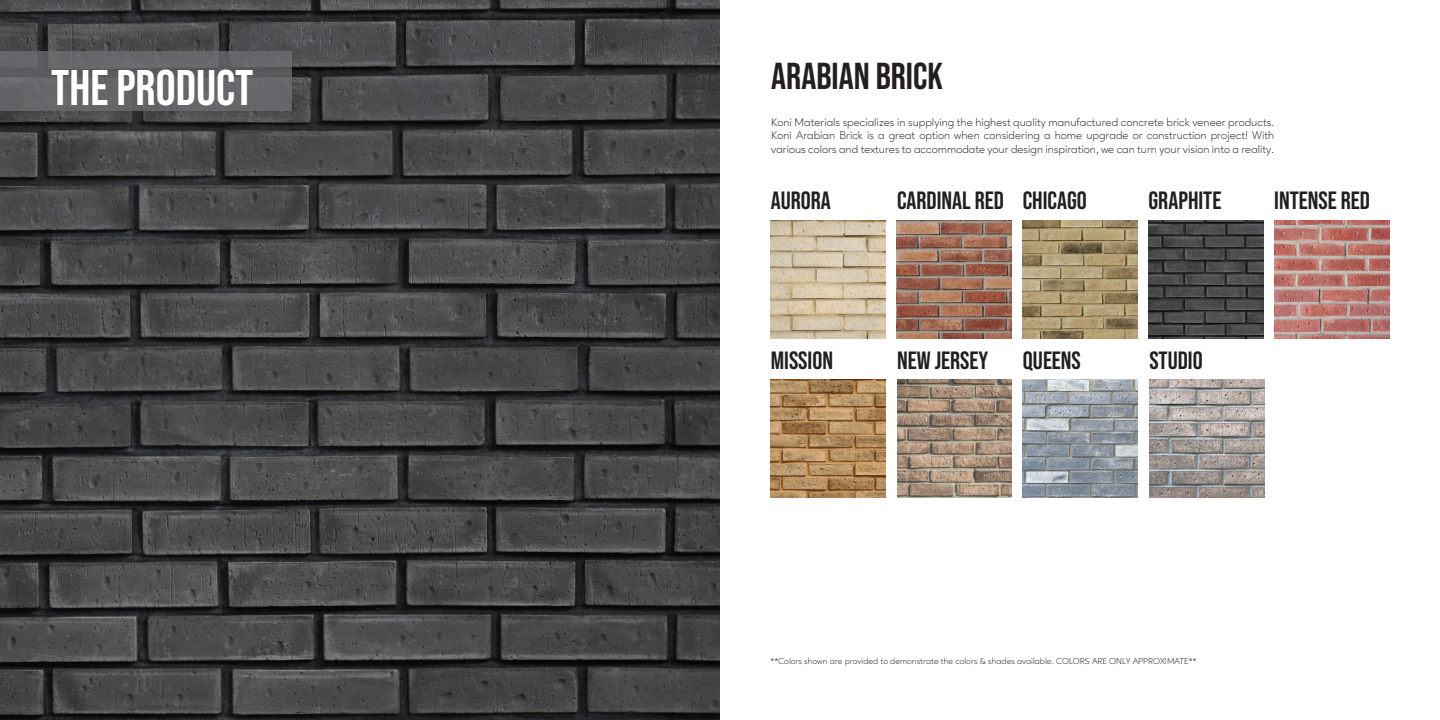
<style>
.page{position:relative;width:1440px;height:720px;background:#fff}
.page>*{position:absolute;margin:0;border:0;box-sizing:border-box;transform-origin:0 0}
.t1{font:700 50px "Bebas Neue Pro";color:#fff}
.t2{font:700 37.5px "Bebas Neue Pro";color:#231f20}
.t3{font:700 25px "Bebas Neue Pro";color:#231f20}
.t4{font:300 11.25px/13.5px "Ageo";color:#231f20;text-align:justify}
.t5{font:300 8.75px "Ageo";color:#231f20}
</style>
<div class="page">
<img style="left:0;top:0;width:720px;height:720px">
<div style="left:0;top:51px;width:291px;height:60px;background:linear-gradient(to right,#646467,#646467)"></div>
<img style="left:897px;top:221px;width:115px;height:118px">
<img style="left:1023px;top:221px;width:114px;height:118px">
<img style="left:1274px;top:221px;width:115px;height:118px">
<img style="left:1148px;top:221px;width:115px;height:118px">
<img style="left:770px;top:379px;width:115px;height:118px">
<img style="left:897px;top:379px;width:115px;height:118px">
<img style="left:1023px;top:379px;width:115px;height:118px">
<img style="left:1149px;top:379px;width:115px;height:118px">
<img style="left:770px;top:221px;width:115px;height:118px">
<p class="t1" style="left:51px;top:59px;width:204px">THE PRODUCT</p>
<p class="t2" style="left:771px;top:54px;width:173px">ARABIAN BRICK</p>
<p class="t4" style="left:771px;top:115px;width:504px">Koni Materials specializes in supplying the highest quality manufactured concrete brick veneer products.<br>Koni Arabian Brick is a great option when considering a home upgrade or construction project! With various colors and textures to accommodate your design inspiration, we can turn your vision into a reality.</p>
<p class="t3" style="left:771px;top:186px;width:62px">AURORA</p>
<p class="t3" style="left:897px;top:186px;width:108px">CARDINAL RED</p>
<p class="t3" style="left:1023px;top:186px;width:66px">CHICAGO</p>
<p class="t3" style="left:1148px;top:186px;width:74px">GRAPHITE</p>
<p class="t3" style="left:1274px;top:186px;width:97px">INTENSE RED</p>
<p class="t3" style="left:771px;top:346px;width:64px">MISSION</p>
<p class="t3" style="left:897px;top:346px;width:93px">NEW JERSEY</p>
<p class="t3" style="left:1023px;top:346px;width:59px">QUEENS</p>
<p class="t3" style="left:1149px;top:346px;width:55px">STUDIO</p>
<p class="t5" style="left:771px;top:655px;width:427px">**Colors shown are provided to demonstrate the colors &amp; shades available. COLORS ARE ONLY APPROXIMATE**</p>
</div>
